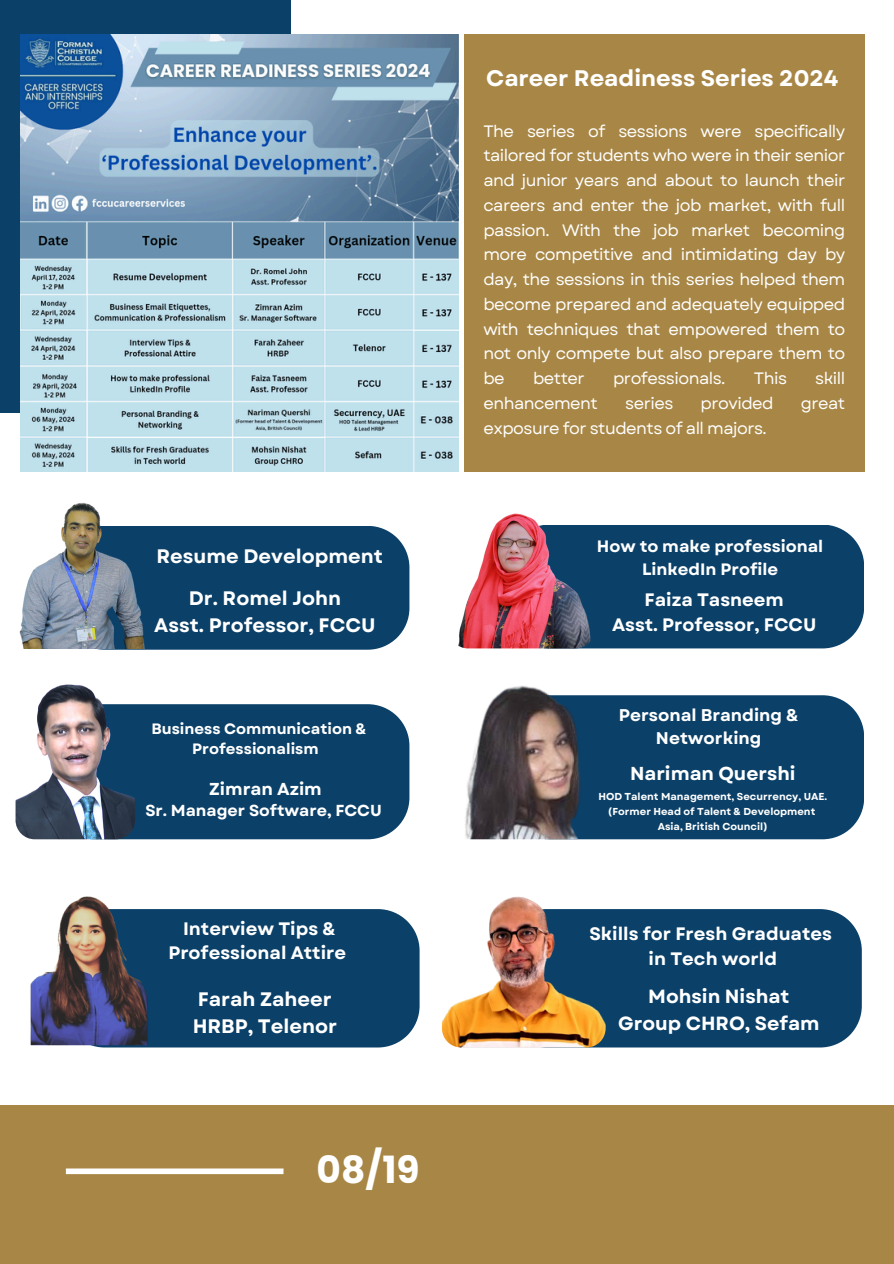
<style>
.page{position:relative;width:894px;height:1264px;background:#fff}
.page>*{position:absolute;margin:0;border:0;box-sizing:border-box;transform-origin:0 0}
.t1{font:700 37.5px "Poppins";color:#fff}
.t2{font:700 22.65px "Poppins";letter-spacing:-.01em;color:#fff}
.t3{font:700 22.5px "Garet";color:#fff}
.t4{font:700 19.5px/27px "Garet";color:#fff;text-align:center}
.t5{font:700 19.05px/26.4px "Garet";color:#fff;text-align:center}
.t6{font:700 18.75px "Garet";color:#fff}
.t7{font:700 18px/24.8px "Garet";color:#fff;text-align:center}
.t8{font:700 17.25px "Garet";color:#fff}
.t9{font:700 16.95px/23.2px "Garet";color:#fff;text-align:center}
.t10{font:16.5px/24.8px "Garet";letter-spacing:-.03em;color:#fff;text-align:justify}
.t11{font:700 16.5px/22.5px "Garet";color:#fff;text-align:center}
.t12{font:700 15.9px "Garet";color:#fff}
.t13{font:700 15px/20.2px "Garet";color:#fff;text-align:center}
.t14{font:700 10.05px "Garet";color:#fff}
</style>
<div class="page">
<div style="left:464px;top:34px;width:399px;height:437px;background:#a88746"></div>
<div style="left:0;top:0;width:290px;height:413px;background:#0b4068"></div>
<div style="left:0;top:1104px;width:893px;height:159px;background:#a88746"></div>
<div style="left:66px;top:1168px;width:217px;height:6px;background:#fff"></div>
<div style="left:63px;top:526px;width:346px;height:123px;background:#0b4068"></div>
<img style="left:21px;top:34px;width:437px;height:438px">
<div style="left:63px;top:909px;width:356px;height:138px;background:#0b4068"></div>
<div style="left:120px;top:704px;width:289px;height:135px;background:#0b4068"></div>
<div style="left:605px;top:909px;width:256px;height:138px;background:#0b4068"></div>
<div style="left:579px;top:525px;width:284px;height:123px;background:#0b4068"></div>
<div style="left:606px;top:695px;width:257px;height:144px;background:#0b4068"></div>
<img style="left:16px;top:675px;width:119px;height:164px;border-radius:19px">
<img style="left:13px;top:892px;width:153px;height:153px;border-radius:19px">
<img style="left:449px;top:503px;width:145px;height:145px;border-radius:19px">
<img style="left:465px;top:686px;width:141px;height:153px">
<img style="left:442px;top:896px;width:163px;height:151px">
<img style="left:19px;top:502px;width:150px;height:146px">
<h3 class="t3" style="left:486px;top:62px;width:354px">Career Readiness Series 2024</h3>
<h2 class="t10" style="left:483px;top:118px;width:363px">The series of sessions were specifically tailored for students who were in their senior and junior years and about to launch their careers and enter the job market, with full passion. With the job market becoming more competitive and intimidating day by day, the sessions in this series helped them become prepared and adequately equipped with techniques that empowered them to not only compete but also prepare them to be</h2>
<h2 class="t10" style="left:533px;top:366px;width:53px">better</h2>
<h2 class="t10" style="left:613px;top:366px;width:114px">professionals.</h2>
<h2 class="t10" style="left:753px;top:366px;width:35px">This</h2>
<h2 class="t10" style="left:815px;top:366px;width:31px">skill</h2>
<h2 class="t10" style="left:483px;top:391px;width:116px">enhancement</h2>
<h2 class="t10" style="left:625px;top:391px;width:50px">series</h2>
<h2 class="t10" style="left:700px;top:391px;width:75px">provided</h2>
<h2 class="t10" style="left:800px;top:391px;width:46px">great</h2>
<h2 class="t10" style="left:483px;top:415px;width:285px">exposure for students of all majors.</h2>
<h3 class="t11" style="left:596px;top:535px;width:228px">How to make professional<br>LinkedIn Profile</h3>
<p class="t4" style="left:156px;top:543px;width:228px">Resume Development</p>
<p class="t4" style="left:154px;top:584px;width:223px">Dr. Romel John<br>Asst. Professor, FCCU</p>
<h3 class="t7" style="left:612px;top:587px;width:206px">Faiza Tasneem<br>Asst. Professor, FCCU</h3>
<h2 class="t2" style="left:512px;top:579px;width:290px">Welcome onboard, John!</h2>
<h3 class="t13" style="left:151px;top:718px;width:216px">Business Communication &amp;<br>Professionalism</h3>
<p class="t8" style="left:209px;top:776px;width:114px">Zimran Azim</p>
<p class="t12" style="left:145px;top:798px;width:238px">Sr. Manager Software, FCCU</p>
<h3 class="t7" style="left:168px;top:916px;width:179px">Interview Tips &amp;<br>Professional Attire</h3>
<h1 class="t4" style="left:193px;top:985px;width:146px;text-align:left">Farah Zaheer<br>HRBP, Telenor</h1>
<h4 class="t1" style="left:316px;top:1143px;width:104px">08/19</h4>
<p class="t9" style="left:618px;top:703px;width:181px">Personal Branding &amp;<br>Networking</p>
<p class="t6" style="left:630px;top:760px;width:167px">Nariman Quershi</p>
<h4 class="t14" style="left:598px;top:788px;width:230px">HOD Talent Management, Securrency, UAE.</h4>
<p class="t14" style="left:607px;top:804px;width:209px">(Former Head of Talent &amp; Development</p>
<p class="t14" style="left:657px;top:819px;width:112px">Asia, British Council)</p>
<h4 class="t7" style="left:589px;top:921px;width:244px">Skills for Fresh Graduates in Tech world</h4>
<h6 class="t5" style="left:618px;top:983px;width:203px">Mohsin Nishat<br>Group CHRO, Sefam</h6>
</div>
